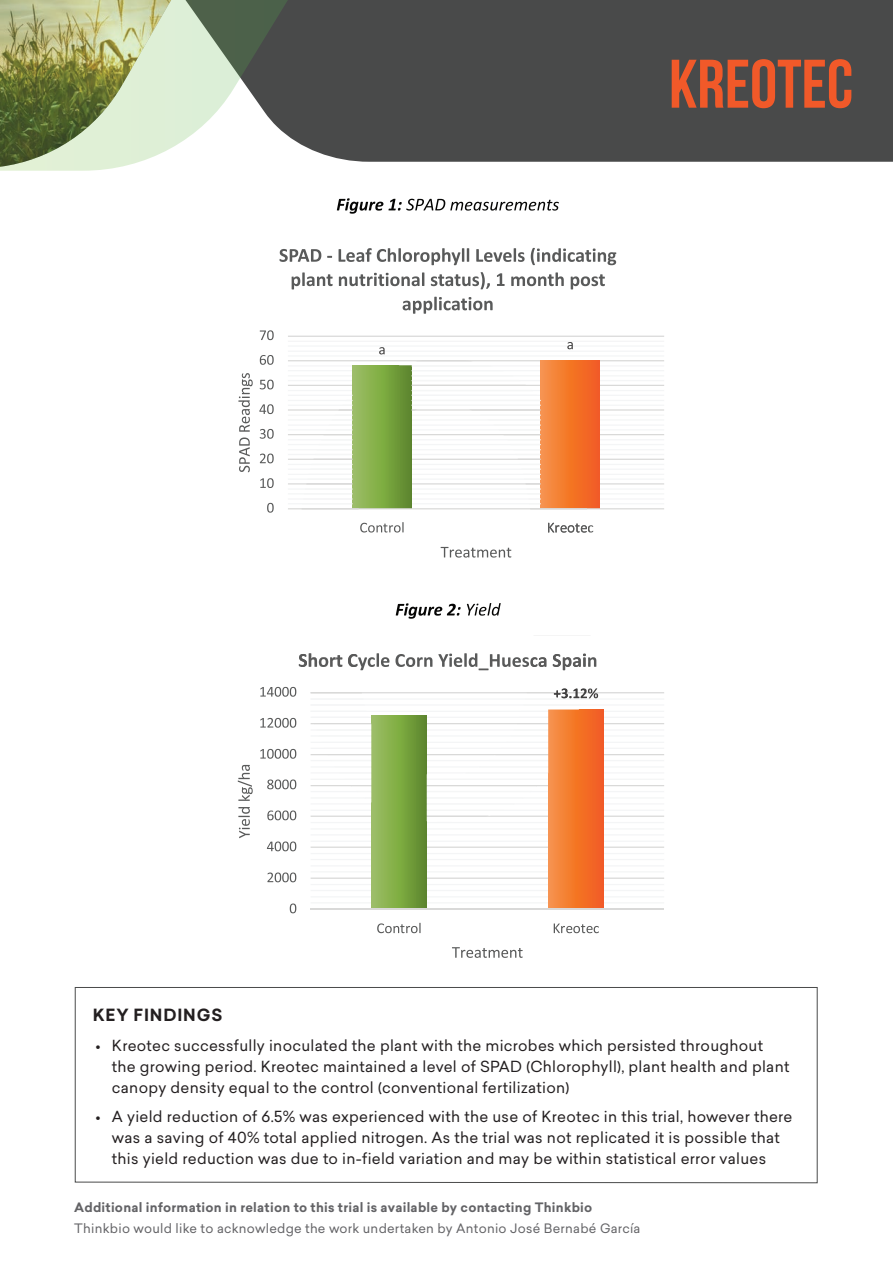
<style>
.page{position:relative;width:893px;height:1263px;background:#fff}
.page>*{position:absolute;margin:0;border:0;box-sizing:border-box;transform-origin:0 0}
.t1{font:700 68.55px "Bebas Neue";color:#f15929}
.t2{font:700 16.5px "Sailec";letter-spacing:.05em;color:#231f20}
.t3{font:15px/21px "Sailec";letter-spacing:.02em;color:#231f20}
.t4{font:700 12.75px "Sailec";letter-spacing:.02em;color:#636366}
.t5{font:12.75px "Sailec";letter-spacing:.02em;color:#636366}
</style>
<div class="page">
<div style="left:540px;top:0;width:353px;height:162px;background:#494a4a"></div>
<svg style="left:75px;top:987px;width:743px;height:196px"></svg>
<svg style="left:337px;top:198px;width:222px;height:16px"></svg>
<svg style="left:396px;top:603px;width:65px;height:16px"></svg>
<svg style="left:467px;top:603px;width:34px;height:13px"></svg>
<hr style="left:288px;top:503px;width:376px;height:1px;background:#f4f5f6">
<hr style="left:288px;top:498px;width:376px;height:2px;background:#f4f5f6">
<hr style="left:288px;top:493px;width:376px;height:1px;background:#f4f5f6">
<hr style="left:288px;top:488px;width:376px;height:2px;background:#f4f5f6">
<hr style="left:288px;top:478px;width:376px;height:2px;background:#f4f5f6">
<hr style="left:288px;top:474px;width:376px;height:1px;background:#f4f5f6">
<hr style="left:288px;top:469px;width:376px;height:1px;background:#f4f5f6">
<hr style="left:288px;top:464px;width:376px;height:1px;background:#f4f5f6">
<hr style="left:288px;top:454px;width:376px;height:1px;background:#f4f5f6">
<hr style="left:288px;top:449px;width:376px;height:1px;background:#f4f5f6">
<hr style="left:288px;top:444px;width:376px;height:1px;background:#f4f5f6">
<hr style="left:288px;top:439px;width:376px;height:1px;background:#f4f5f6">
<hr style="left:288px;top:429px;width:376px;height:1px;background:#f4f5f6">
<hr style="left:288px;top:424px;width:376px;height:2px;background:#f4f5f6">
<hr style="left:288px;top:419px;width:376px;height:2px;background:#f4f5f6">
<hr style="left:288px;top:414px;width:376px;height:2px;background:#f4f5f6">
<hr style="left:288px;top:405px;width:376px;height:1px;background:#f4f5f6">
<hr style="left:288px;top:400px;width:376px;height:1px;background:#f4f5f6">
<hr style="left:288px;top:395px;width:376px;height:1px;background:#f4f5f6">
<hr style="left:288px;top:390px;width:376px;height:1px;background:#f4f5f6">
<hr style="left:288px;top:380px;width:376px;height:1px;background:#f4f5f6">
<hr style="left:288px;top:375px;width:376px;height:1px;background:#f4f5f6">
<hr style="left:288px;top:370px;width:376px;height:1px;background:#f4f5f6">
<hr style="left:288px;top:365px;width:376px;height:1px;background:#f4f5f6">
<hr style="left:288px;top:355px;width:376px;height:2px;background:#f4f5f6">
<hr style="left:288px;top:351px;width:376px;height:1px;background:#f4f5f6">
<hr style="left:288px;top:345px;width:376px;height:2px;background:#f4f5f6">
<hr style="left:288px;top:341px;width:376px;height:1px;background:#f4f5f6">
<hr style="left:288px;top:483px;width:376px;height:1px;background:#d9d9d8">
<hr style="left:288px;top:459px;width:376px;height:1px;background:#d9d9d8">
<hr style="left:288px;top:434px;width:376px;height:1px;background:#d9d9d8">
<hr style="left:288px;top:409px;width:376px;height:2px;background:#d9d9d8">
<hr style="left:288px;top:385px;width:376px;height:1px;background:#d9d9d8">
<hr style="left:288px;top:360px;width:376px;height:1px;background:#d9d9d8">
<hr style="left:288px;top:336px;width:376px;height:1px;background:#d9d9d8">
<div style="left:541px;top:361px;width:59px;height:148px;background:#f26026"></div>
<hr style="left:288px;top:508px;width:376px;height:1px;background:#d9d9d8">
<svg style="left:379px;top:347px;width:6px;height:7px"></svg>
<svg style="left:567px;top:342px;width:6px;height:7px"></svg>
<svg style="left:267px;top:503px;width:7px;height:10px"></svg>
<svg style="left:260px;top:478px;width:14px;height:10px"></svg>
<svg style="left:260px;top:454px;width:14px;height:9px"></svg>
<svg style="left:260px;top:429px;width:14px;height:10px"></svg>
<svg style="left:259px;top:404px;width:15px;height:10px"></svg>
<svg style="left:260px;top:380px;width:14px;height:9px"></svg>
<svg style="left:260px;top:355px;width:14px;height:10px"></svg>
<svg style="left:260px;top:330px;width:14px;height:10px"></svg>
<svg style="left:360px;top:522px;width:44px;height:10px"></svg>
<svg style="left:238px;top:373px;width:15px;height:99px"></svg>
<svg style="left:441px;top:547px;width:70px;height:11px"></svg>
<svg style="left:280px;top:249px;width:41px;height:13px"></svg>
<svg style="left:339px;top:248px;width:277px;height:17px"></svg>
<svg style="left:292px;top:272px;width:313px;height:17px"></svg>
<svg style="left:403px;top:297px;width:90px;height:17px"></svg>
<hr style="left:311px;top:902px;width:353px;height:1px;background:#f4f5f6">
<hr style="left:311px;top:896px;width:353px;height:1px;background:#f4f5f6">
<hr style="left:311px;top:890px;width:353px;height:1px;background:#f4f5f6">
<hr style="left:311px;top:884px;width:353px;height:1px;background:#f4f5f6">
<hr style="left:311px;top:871px;width:353px;height:1px;background:#f4f5f6">
<hr style="left:311px;top:865px;width:353px;height:1px;background:#f4f5f6">
<hr style="left:311px;top:859px;width:353px;height:1px;background:#f4f5f6">
<hr style="left:311px;top:853px;width:353px;height:1px;background:#f4f5f6">
<hr style="left:311px;top:841px;width:353px;height:1px;background:#f4f5f6">
<hr style="left:311px;top:834px;width:353px;height:1px;background:#f4f5f6">
<hr style="left:311px;top:828px;width:353px;height:1px;background:#f4f5f6">
<hr style="left:311px;top:822px;width:353px;height:1px;background:#f4f5f6">
<hr style="left:311px;top:810px;width:353px;height:1px;background:#f4f5f6">
<hr style="left:311px;top:803px;width:353px;height:1px;background:#f4f5f6">
<hr style="left:311px;top:797px;width:353px;height:1px;background:#f4f5f6">
<hr style="left:311px;top:791px;width:353px;height:1px;background:#f4f5f6">
<hr style="left:311px;top:779px;width:353px;height:1px;background:#f4f5f6">
<hr style="left:311px;top:772px;width:353px;height:1px;background:#f4f5f6">
<hr style="left:311px;top:766px;width:353px;height:1px;background:#f4f5f6">
<hr style="left:311px;top:760px;width:353px;height:1px;background:#f4f5f6">
<hr style="left:311px;top:748px;width:353px;height:1px;background:#f4f5f6">
<hr style="left:311px;top:742px;width:353px;height:1px;background:#f4f5f6">
<hr style="left:311px;top:735px;width:353px;height:1px;background:#f4f5f6">
<hr style="left:311px;top:729px;width:353px;height:2px;background:#f4f5f6">
<hr style="left:311px;top:717px;width:353px;height:1px;background:#f4f5f6">
<hr style="left:311px;top:711px;width:353px;height:1px;background:#f4f5f6">
<hr style="left:311px;top:704px;width:353px;height:2px;background:#f4f5f6">
<hr style="left:311px;top:698px;width:353px;height:2px;background:#f4f5f6">
<hr style="left:311px;top:877px;width:353px;height:2px;background:#d9d9d8">
<hr style="left:311px;top:846px;width:353px;height:2px;background:#d9d9d8">
<hr style="left:311px;top:815px;width:353px;height:2px;background:#d9d9d8">
<hr style="left:311px;top:785px;width:353px;height:1px;background:#d9d9d8">
<hr style="left:311px;top:754px;width:353px;height:1px;background:#d9d9d8">
<hr style="left:311px;top:723px;width:353px;height:1px;background:#d9d9d8">
<hr style="left:311px;top:692px;width:353px;height:1px;background:#d9d9d8">
<div style="left:371px;top:715px;width:56px;height:194px;background:linear-gradient(to right,#9fc564,#5e8b2a)"></div>
<div style="left:548px;top:709px;width:56px;height:200px;background:linear-gradient(to right,#f69343,#f15a1b)"></div>
<hr style="left:311px;top:908px;width:353px;height:2px;background:#d9d9d8">
<svg style="left:290px;top:903px;width:6px;height:10px"></svg>
<svg style="left:267px;top:872px;width:29px;height:10px"></svg>
<svg style="left:267px;top:841px;width:29px;height:10px"></svg>
<svg style="left:267px;top:810px;width:29px;height:10px"></svg>
<svg style="left:267px;top:779px;width:29px;height:10px"></svg>
<svg style="left:260px;top:749px;width:36px;height:10px"></svg>
<svg style="left:260px;top:718px;width:36px;height:10px"></svg>
<svg style="left:260px;top:687px;width:36px;height:10px"></svg>
<svg style="left:377px;top:923px;width:44px;height:10px"></svg>
<svg style="left:554px;top:923px;width:45px;height:10px"></svg>
<svg style="left:238px;top:765px;width:15px;height:73px"></svg>
<svg style="left:452px;top:947px;width:71px;height:11px"></svg>
<svg style="left:302px;top:360px;width:285px;height:149px"></svg>
<svg style="left:548px;top:523px;width:45px;height:9px"></svg>
<svg style="left:311px;top:688px;width:287px;height:134px"></svg>
<svg style="left:299px;top:653px;width:297px;height:17px"></svg>
<svg style="left:0;top:0;width:540px;height:171px;background:#848a79"></svg>
<h1 class="t1" style="left:669px;top:46px;width:186px">KREOtec</h1>
<p class="t2" style="left:93px;top:1003px;width:131px">KEY FINDINGS</p>
<p class="t3" style="left:112px;top:1035px;width:679px;text-indent:-16px">• Kreotec successfully inoculated the plant with the microbes which persisted throughout the growing period. Kreotec maintained a level of SPAD (Chlorophyll), plant health and plant canopy density equal to the control (conventional fertilization)</p>
<p class="t3" style="left:112px;top:1106px;width:682px;text-indent:-16px">• A yield reduction of 6.5% was experienced with the use of Kreotec in this trial, however there was a saving of 40% total applied nitrogen. As the trial was not replicated it is possible that this yield reduction was due to in-field variation and may be within statistical error values</p>
<p class="t4" style="left:74px;top:1198px;width:520px">Additional information in relation to this trial is available by contacting Thinkbio</p>
<p class="t5" style="left:74px;top:1220px;width:568px">Thinkbio would like to acknowledge the work undertaken by Antonio José Bernabé García</p>
</div>
